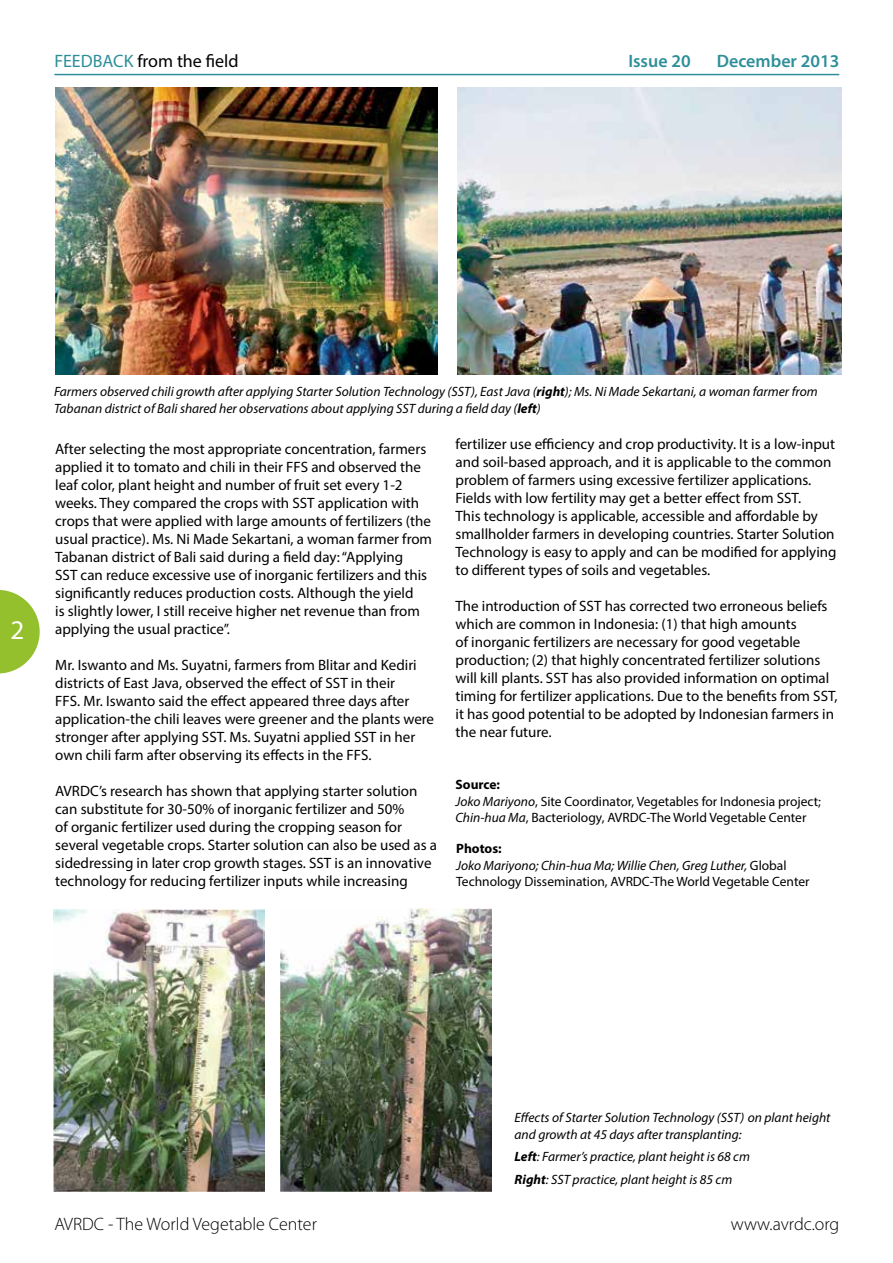
<style>
.page{position:relative;width:893px;height:1263px;background:#fff}
.page>*{position:absolute;margin:0;border:0;box-sizing:border-box;transform-origin:0 0}
.t1{font:27px "Myriad Pro";color:#fff}
.t2{font:300 18px "Myriad Pro";color:#010000}
.t3{font:18px "Myriad Pro";color:#000}
.t4{font:600 18px "Myriad Pro";color:#2e8f99}
.t5{font:15px/18px "Myriad Pro";color:#000}
.t6{font:italic 13.5px/16.5px "Myriad Pro";color:#000}
.t7{font:13.5px/16.5px "Myriad Pro";color:#000}
.s1{color:#2e8f99}
.s2{font-weight:700}
.s3{font-style:italic}
</style>
<div class="page">
<svg style="left:0;top:590px;width:40px;height:83px"></svg>
<hr style="left:54px;top:74px;width:785px;height:1px;background:#2e8f99">
<img style="left:55px;top:88px;width:383px;height:287px">
<img style="left:457px;top:88px;width:384px;height:287px">
<img style="left:53px;top:909px;width:211px;height:283px">
<img style="left:281px;top:909px;width:211px;height:283px">
<p class="t3" style="left:54px;top:50px;width:186px"><span class="s1">FEEDBACK</span> from the field</p>
<p class="t4" style="left:628px;top:50px;width:64px">Issue 20</p>
<p class="t4" style="left:717px;top:50px;width:124px">December 2013</p>
<h1 class="t1" style="left:11px;top:613px;width:15px">2</h1>
<p class="t6" style="left:54px;top:383px;width:765px">Farmers observed chili growth after applying Starter Solution Technology (SST), East Java (<span class="s2">right</span>); Ms. Ni Made Sekartani, a woman farmer from<br>Tabanan district of Bali shared her observations about applying SST during a field day (<span class="s2">left</span>)</p>
<p class="t5" style="left:55px;top:440px;width:378px">After selecting the most appropriate concentration, farmers applied it to tomato and chili in their FFS and observed the leaf color, plant height and number of fruit set every 1-2 weeks. They compared the crops with SST application with crops that were applied with large amounts of fertilizers (the usual practice). Ms. Ni Made Sekartani, a woman farmer from Tabanan district of Bali said during a field day: “Applying<br>SST can reduce excessive use of inorganic fertilizers and this significantly reduces production costs. Although the yield<br>is slightly lower, I still receive higher net revenue than from applying the usual practice”.</p>
<p class="t5" style="left:55px;top:656px;width:380px">Mr. Iswanto and Ms. Suyatni, farmers from Blitar and Kediri districts of East Java, observed the effect of SST in their<br>FFS. Mr. Iswanto said the effect appeared three days after application-the chili leaves were greener and the plants were stronger after applying SST. Ms. Suyatni applied SST in her own chili farm after observing its effects in the FFS.</p>
<p class="t5" style="left:55px;top:782px;width:383px">AVRDC’s research has shown that applying starter solution can substitute for 30-50% of inorganic fertilizer and 50%<br>of organic fertilizer used during the cropping season for several vegetable crops. Starter solution can also be used as a sidedressing in later crop growth stages. SST is an innovative technology for reducing fertilizer inputs while increasing</p>
<p class="t7" style="left:455px;top:776px;width:367px"><span class="s2">Source:<br></span><span class="s3">Joko Mariyono</span>, Site Coordinator, Vegetables for Indonesia project;<br><span class="s3">Chin-hua Ma</span>, Bacteriology, AVRDC-The World Vegetable Center</p>
<p class="t5" style="left:455px;top:435px;width:383px">fertilizer use efficiency and crop productivity. It is a low-input and soil-based approach, and it is applicable to the common problem of farmers using excessive fertilizer applications.<br>Fields with low fertility may get a better effect from SST.<br>This technology is applicable, accessible and affordable by smallholder farmers in developing countries. Starter Solution Technology is easy to apply and can be modified for applying to different types of soils and vegetables.</p>
<p class="t5" style="left:455px;top:597px;width:384px">The introduction of SST has corrected two erroneous beliefs which are common in Indonesia: (1) that high amounts<br>of inorganic fertilizers are necessary for good vegetable production; (2) that highly concentrated fertilizer solutions will kill plants. SST has also provided information on optimal timing for fertilizer applications. Due to the benefits from SST, it has good potential to be adopted by Indonesian farmers in the near future.</p>
<p class="t7" style="left:456px;top:840px;width:355px"><span class="s2">Photos:<br></span><span class="s3">Joko Mariyono; Chin-hua Ma; Willie Chen, Greg Luther,</span> Global<br>Technology Dissemination, AVRDC-The World Vegetable Center</p>
<p class="t6" style="left:514px;top:1109px;width:317px">Effects of Starter Solution Technology (SST) on plant height and growth at 45 days after transplanting:</p>
<p class="t6" style="left:514px;top:1145px;width:237px;line-height:22.5px"><span class="s2">Left</span>: Farmer’s practice, plant height is 68 cm<br><span class="s2">Right</span>: SST practice, plant height is 85 cm</p>
<p class="t2" style="left:54px;top:1214px;width:264px">AVRDC - The World Vegetable Center</p>
<p class="t2" style="left:731px;top:1214px;width:110px">www.avrdc.org</p>
</div>
